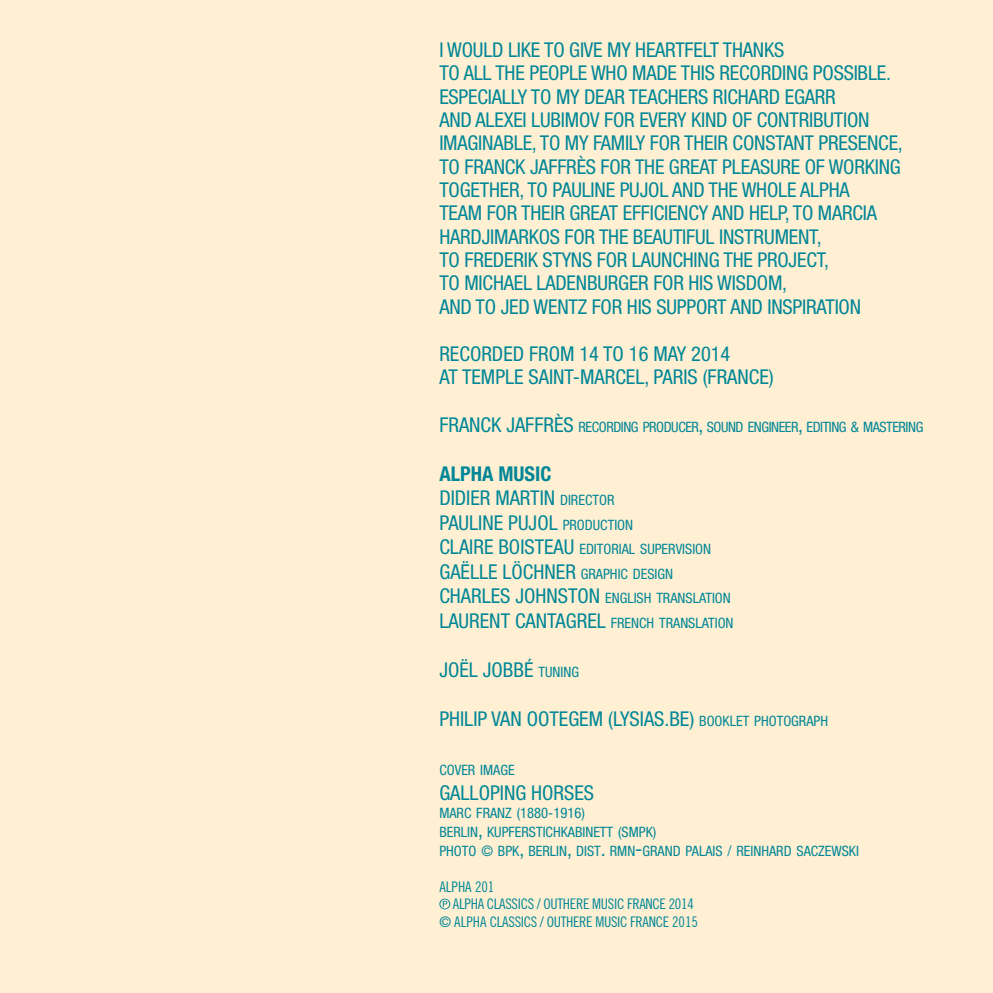
<style>
.page{position:relative;width:993px;height:993px;background:#fff}
.page>*{position:absolute;margin:0;border:0;box-sizing:border-box;transform-origin:0 0}
.t1{font:condensed 20.38px/23.4px "Helvetica Neue";letter-spacing:-.01em;color:#008797}
.t2{font:14.62px "Trade Gothic Cond Eighteen";letter-spacing:-.02em;color:#008797}
.t3{font:condensed 14.62px "Helvetica Neue";color:#008797}
.t4{font:14.62px "Trade Gothic Cond Eighteen";color:#008797}
.t5{font:condensed 14.25px/24.5px "Helvetica Neue";color:#008797}
.t6{font:condensed 14.25px "Helvetica Neue";letter-spacing:-.03em;color:#008797}
.s1{font-size:20.38px}
.s2{font-size:14.62px}
.s3{font-weight:700}
.s4{font-size:14.25px}
</style>
<div class="page">
<div style="left:0;top:0;width:992px;height:992px;background:#ffefd3"></div>
<svg style="left:439px;top:898px;width:11px;height:11px"></svg>
<p class="t1" style="left:439px;top:38px;width:465px">I WOULD LIKE TO GIVE MY HEARTFELT THANKS<br>TO ALL THE PEOPLE WHO MADE THIS RECORDING POSSIBLE.<br>ESPECIALLY TO MY DEAR TEACHERS RICHARD EGARR<br>AND ALEXEI LUBIMOV FOR EVERY KIND OF CONTRIBUTION IMAGINABLE, TO MY FAMILY FOR THEIR CONSTANT PRESENCE, TO FRANCK JAFFRÈS FOR THE GREAT PLEASURE OF WORKING TOGETHER, TO PAULINE PUJOL AND THE WHOLE ALPHA<br>TEAM FOR THEIR GREAT EFFICIENCY AND HELP, TO MARCIA HARDJIMARKOS FOR THE BEAUTIFUL INSTRUMENT,<br>TO FREDERIK STYNS FOR LAUNCHING THE PROJECT,<br>TO MICHAEL LADENBURGER FOR HIS WISDOM,<br>AND TO JED WENTZ FOR HIS SUPPORT AND INSPIRATION</p>
<p class="t1" style="left:439px;top:341px;width:336px">RECORDED FROM 14 TO 16 MAY 2014<br>AT TEMPLE SAINT-MARCEL, PARIS (FRANCE)</p>
<p class="t6" style="left:439px;top:418px;width:485px"><span class="s1">FRANCK JAFFRÈS</span> RECORDING PRODUCER<span class="s1">,</span> SOUND ENGINEER<span class="s1">,</span> EDITING <span class="s2">&amp;</span> MASTERING</p>
<p class="t1" style="left:439px;top:461px;width:195px;line-height:24.5px"><span class="s3">ALPHA MUSIC<br></span>DIDIER MARTIN <span class="s4">DIRECTOR<br></span>PAULINE PUJOL <span class="s4">PRODUCTION</span></p>
<p class="t5" style="left:439px;top:537px;width:273px"><span class="s1">CLAIRE BOISTEAU</span> EDITORIAL SUPERVISION</p>
<p class="t1" style="left:439px;top:560px;width:235px">GAËLLE LÖCHNER <span class="s4">GRAPHIC DESIGN</span></p>
<p class="t5" style="left:439px;top:586px;width:296px"><span class="s1">CHARLES JOHNSTON</span> ENGLISH TRANSLATION<br><span class="s1">LAURENT CANTAGREL</span> FRENCH TRANSLATION</p>
<p class="t1" style="left:439px;top:658px;width:141px">JOËL JOBBÉ <span class="s4">TUNING</span></p>
<p class="t1" style="left:439px;top:707px;width:390px">PHILIP VAN OOTEGEM (LYSIAS.BE) <span class="s4">BOOKLET PHOTOGRAPH</span></p>
<p class="t5" style="left:439px;top:757px;width:77px">COVER IMAGE</p>
<p class="t1" style="left:439px;top:780px;width:156px">GALLOPING HORSES</p>
<p class="t3" style="left:439px;top:804px;width:147px"><span class="s4">MARC FRANZ</span> (1880-1916)</p>
<p class="t5" style="left:439px;top:822px;width:421px;line-height:18.6px">BERLIN<span class="s1">,</span> KUPFERSTICHKABINETT <span class="s2">(</span>SMPK<span class="s2">)<br></span>PHOTO <span class="s2">©</span> BPK<span class="s1">,</span> BERLIN<span class="s1">,</span> DIST<span class="s1">.</span> RMN<span class="s1">-</span>GRAND PALAIS <span class="s2">/</span> REINHARD SACZEWSKI</p>
<p class="t4" style="left:439px;top:877px;width:57px">ALPHA 201</p>
<p class="t2" style="left:453px;top:895px;width:242px">ALPHA CLASSICS / OUTHERE MUSIC FRANCE 2014</p>
<p class="t2" style="left:439px;top:912px;width:260px">© ALPHA CLASSICS / OUTHERE MUSIC FRANCE 2015</p>
</div>
